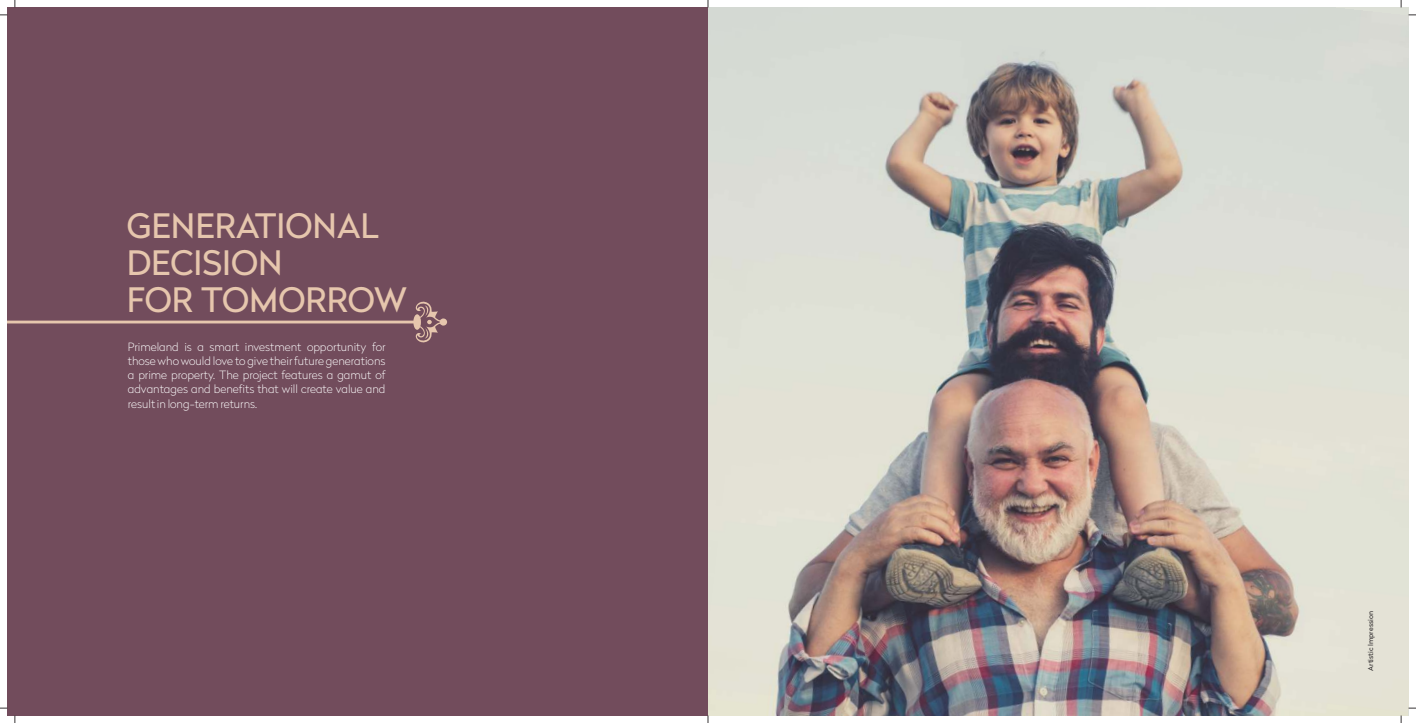
<style>
.page{position:relative;width:1416px;height:723px;background:#fff}
.page>*{position:absolute;margin:0;border:0;box-sizing:border-box;transform-origin:0 0}
.t1{font:33.6px/36.7px "Radikal";color:#e6c6ad}
.t2{font:100 11.38px/14.3px "Radikal";color:#fefefe;text-align:justify}
.t3{font:7px "Radikal";color:#373435}
</style>
<div class="page">
<div style="left:7px;top:7px;width:701px;height:708px;background:#724c5c"></div>
<svg style="left:7px;top:301px;width:440px;height:42px"></svg>
<img style="left:708px;top:7px;width:700px;height:708px">
<h1 class="t1" style="left:127px;top:211px;width:282px">GENERATIONAL<br>DECISION<br>FOR TOMORROW</h1>
<p class="t2" style="left:128px;top:341px;width:259px">Primeland is a smart investment opportunity for those who would love to give their future generations a prime property. The project features a gamut of advantages and benefits that will create value and result in long-term returns.</p>
<p class="t3" style="left:1368px;top:671px;width:61px;rotate:-90deg">Artistic Impression</p>
</div>
